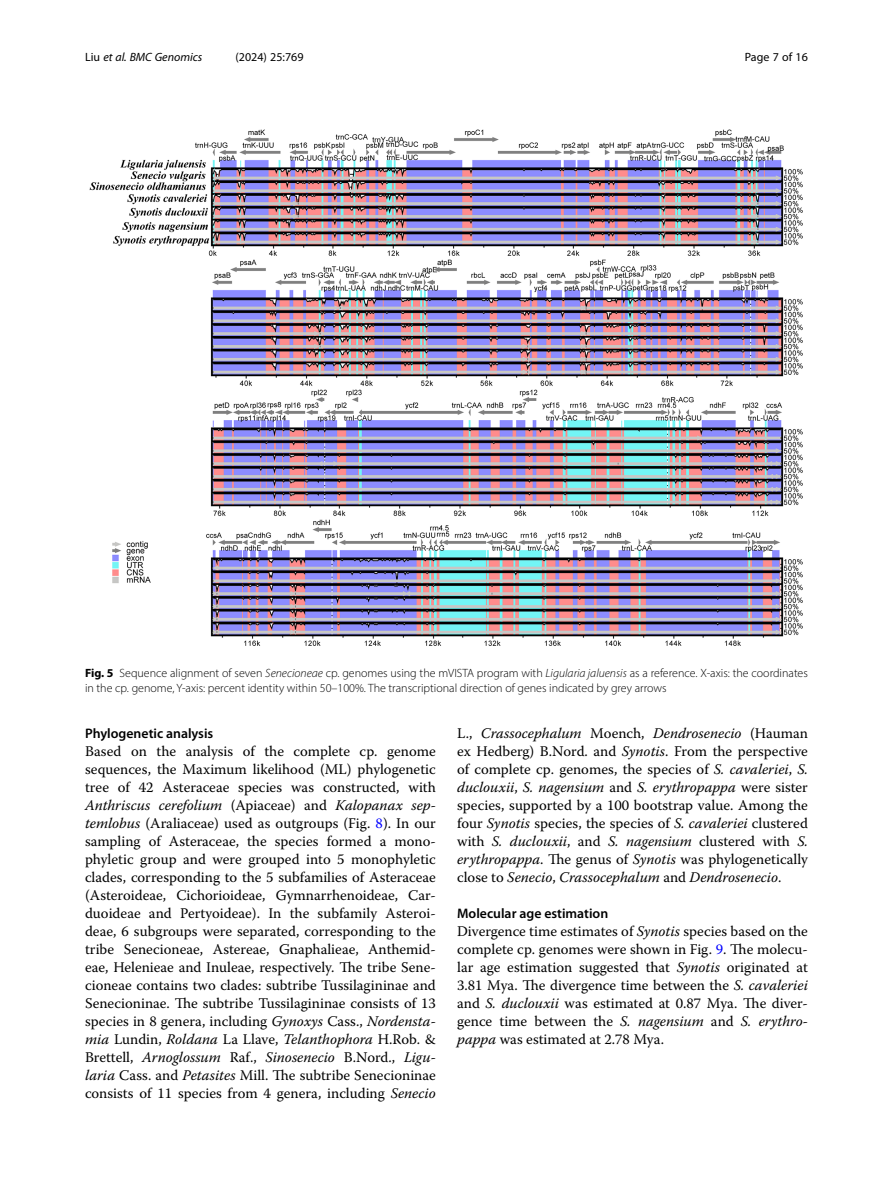
<style>
.page{position:relative;width:893px;height:1191px;background:#fff}
.page>*{position:absolute;margin:0;border:0;box-sizing:border-box;transform-origin:0 0}
.Body_Text{font:14.7px/18px "Warnock Pro";color:#000;text-align:justify}
.Head_2{font:600 13.8px "Myriad Pro";color:#000}
.Figure_Caption{font:300 12px/15px "Myriad Pro";color:#000}
.t1{font:12px "Myriad Pro";color:#000}
.t2{font:italic 12px "Myriad Pro";color:#000}
.s1{font-style:normal}
.s2{font-weight:700}
.s3{font-style:italic}
.s4{color:#00f}
</style>
<div class="page">
<img style="left:89px;top:129px;width:714px;height:517px">
<p class="t2" style="left:85px;top:50px;width:119px"><span class="s1">Liu</span> et al. BMC Genomics</p>
<p class="t1" style="left:235px;top:50px;width:70px">(2024) 25:769</p>
<p class="t1" style="left:745px;top:50px;width:65px">Page 7 of 16</p>
<p class="Figure_Caption" style="left:85px;top:665px;width:724px"><span class="s2">Fig. 5</span> Sequence alignment of seven <span class="s3">Senecioneae</span> cp. genomes using the mVISTA program with <span class="s3">Ligularia jaluensis</span> as a reference. X-axis: the coordinates in the cp. genome, Y-axis: percent identity within 50–100%. The transcriptional direction of genes indicated by grey arrows</p>
<p class="Head_2" style="left:85px;top:725px;width:130px">Phylogenetic analysis</p>
<p class="Body_Text" style="left:85px;top:742px;width:352px">Based on the analysis of the complete cp. genome sequences, the Maximum likelihood (ML) phylogenetic tree of 42 Asteraceae species was constructed, with <span class="s3">Anthriscus cerefolium</span> (Apiaceae) and <span class="s3">Kalopanax sep&shy;temlobus</span> (Araliaceae) used as outgroups (Fig. <span class="s4">8</span>). In our sampling of Asteraceae, the species formed a mono&shy;phyletic group and were grouped into 5 monophyletic clades, corresponding to the 5 subfamilies of Asteraceae (Asteroideae, Cichorioideae, Gymnarrhenoideae, Car&shy;duoideae and Pertyoideae). In the subfamily Asteroi&shy;deae, 6 subgroups were separated, corresponding to the tribe Senecioneae, Astereae, Gnaphalieae, Anthemid&shy;eae, Helenieae and Inuleae, respectively. The tribe Sene&shy;cioneae contains two clades: subtribe Tussilagininae and Senecioninae. The subtribe Tussilagininae consists of 13 species in 8 genera, including <span class="s3">Gynoxys</span> Cass., <span class="s3">Nordensta&shy;mia</span> Lundin, <span class="s3">Roldana</span> La Llave, <span class="s3">Telanthophora</span> H.Rob. &amp; Brettell, <span class="s3">Arnoglossum</span> Raf., <span class="s3">Sinosenecio</span> B.Nord., <span class="s3">Ligu&shy;laria</span> Cass. and <span class="s3">Petasites</span> Mill. The subtribe Senecioninae consists of 11 species from 4 genera, including <span class="s3">Senecio</span></p>
<p class="Body_Text" style="left:457px;top:724px;width:352px">L., <span class="s3">Crassocephalum</span> Moench, <span class="s3">Dendrosenecio</span> (Hauman ex Hedberg) B.Nord. and <span class="s3">Synotis</span>. From the perspective of complete cp. genomes, the species of <span class="s3">S. cavaleriei</span>, <span class="s3">S. duclouxii</span>, <span class="s3">S. nagensium</span> and <span class="s3">S. erythropappa</span> were sister species, supported by a 100 bootstrap value. Among the four <span class="s3">Synotis</span> species, the species of <span class="s3">S. cavaleriei</span> clustered with <span class="s3">S. duclouxii</span>, and <span class="s3">S. nagensium</span> clustered with <span class="s3">S. erythropappa</span>. The genus of <span class="s3">Synotis</span> was phylogenetically close to <span class="s3">Senecio</span>, <span class="s3">Crassocephalum</span> and <span class="s3">Dendrosenecio</span>.</p>
<p class="Head_2" style="left:457px;top:905px;width:153px">Molecular age estimation</p>
<p class="Body_Text" style="left:457px;top:922px;width:352px">Divergence time estimates of <span class="s3">Synotis</span> species based on the complete cp. genomes were shown in Fig. <span class="s4">9</span>. The molecu&shy;lar age estimation suggested that <span class="s3">Synotis</span> originated at 3.81 Mya. The divergence time between the <span class="s3">S. cavaleriei </span>and <span class="s3">S. duclouxii</span> was estimated at 0.87 Mya. The diver&shy;gence time between the <span class="s3">S. nagensium</span> and <span class="s3">S. erythro&shy;pappa</span> was estimated at 2.78 Mya.</p>
</div>
